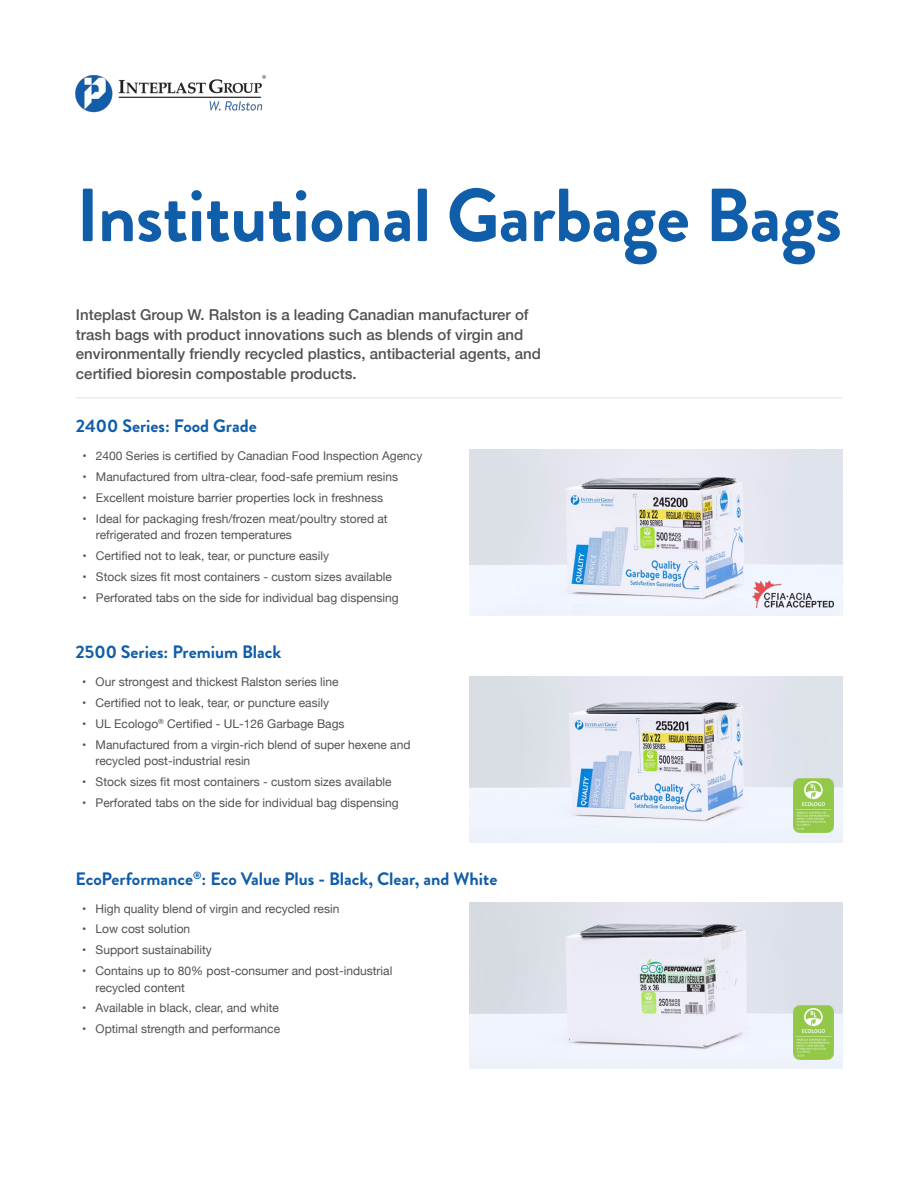
<style>
.page{position:relative;width:918px;height:1188px;background:#fff}
.page>*{position:absolute;margin:0;border:0;box-sizing:border-box;transform-origin:0 0}
.t1{font:700 75px "Brandon Grotesque";letter-spacing:-.01em;color:#105da9}
.t2{font:700 18px "Brandon Grotesque";color:#105da9}
.t3{font:500 15px/19.5px "Helvetica Neue";color:#515151}
.t4{font:12px/16.5px "Helvetica Neue";color:#515151}
</style>
<div class="page">
<img style="left:75px;top:75px;width:191px;height:38px">
<hr style="left:76px;top:397px;width:766px;height:1px;background:#e2e1e6">
<img style="left:470px;top:902px;width:372px;height:166px">
<img style="left:470px;top:676px;width:372px;height:166px">
<img style="left:470px;top:449px;width:372px;height:166px">
<img style="left:752px;top:580px;width:81px;height:28px">
<img style="left:794px;top:779px;width:39px;height:54px">
<img style="left:794px;top:1005px;width:39px;height:54px">
<h1 class="t1" style="left:76px;top:163px;width:767px">Institutional Garbage Bags</h1>
<p class="t3" style="left:76px;top:304px;width:466px">Inteplast Group W. Ralston is a leading Canadian manufacturer of trash bags with product innovations such as blends of virgin and environmentally friendly recycled plastics, antibacterial agents, and certified bioresin compostable products.</p>
<h2 class="t2" style="left:76px;top:413px;width:182px">2400 Series: Food Grade</h2>
<p class="t4" style="left:82px;top:448px;width:341px">• 2400 Series is certified by Canadian Food Inspection Agency</p>
<p class="t4" style="left:82px;top:469px;width:317px">• Manufactured from ultra-clear, food-safe premium resins</p>
<p class="t4" style="left:82px;top:490px;width:302px">• Excellent moisture barrier properties lock in freshness</p>
<p class="t4" style="left:96px;top:511px;width:293px;text-indent:-14px">• Ideal for packaging fresh/frozen meat/poultry stored at refrigerated and frozen temperatures</p>
<p class="t4" style="left:82px;top:548px;width:248px">• Certified not to leak, tear, or puncture easily</p>
<p class="t4" style="left:82px;top:569px;width:311px">• Stock sizes fit most containers - custom sizes available</p>
<p class="t4" style="left:82px;top:590px;width:318px">• Perforated tabs on the side for individual bag dispensing</p>
<h2 class="t2" style="left:76px;top:640px;width:207px">2500 Series: Premium Black</h2>
<p class="t4" style="left:82px;top:675px;width:258px">• Our strongest and thickest Ralston series line</p>
<p class="t4" style="left:82px;top:695px;width:248px">• Certified not to leak, tear, or puncture easily</p>
<p class="t4" style="left:82px;top:716px;width:264px">• UL Ecologo<sup>®</sup> Certified - UL-126 Garbage Bags</p>
<p class="t4" style="left:96px;top:737px;width:316px;text-indent:-14px">• Manufactured from a virgin-rich blend of super hexene and recycled post-industrial resin</p>
<p class="t4" style="left:82px;top:774px;width:311px">• Stock sizes fit most containers - custom sizes available</p>
<p class="t4" style="left:82px;top:795px;width:318px">• Perforated tabs on the side for individual bag dispensing</p>
<h2 class="t2" style="left:76px;top:866px;width:423px">EcoPerformance<sup>®</sup>: Eco Value Plus - Black, Clear, and White</h2>
<p class="t4" style="left:82px;top:901px;width:259px">• High quality blend of virgin and recycled resin</p>
<p class="t4" style="left:82px;top:922px;width:110px">• Low cost solution</p>
<p class="t4" style="left:82px;top:942px;width:131px">• Support sustainability</p>
<p class="t4" style="left:96px;top:963px;width:298px;text-indent:-14px">• Contains up to 80% post-consumer and post-industrial recycled content</p>
<p class="t4" style="left:82px;top:1001px;width:198px">• Available in black, clear, and white</p>
<p class="t4" style="left:82px;top:1021px;width:200px">• Optimal strength and performance</p>
</div>
